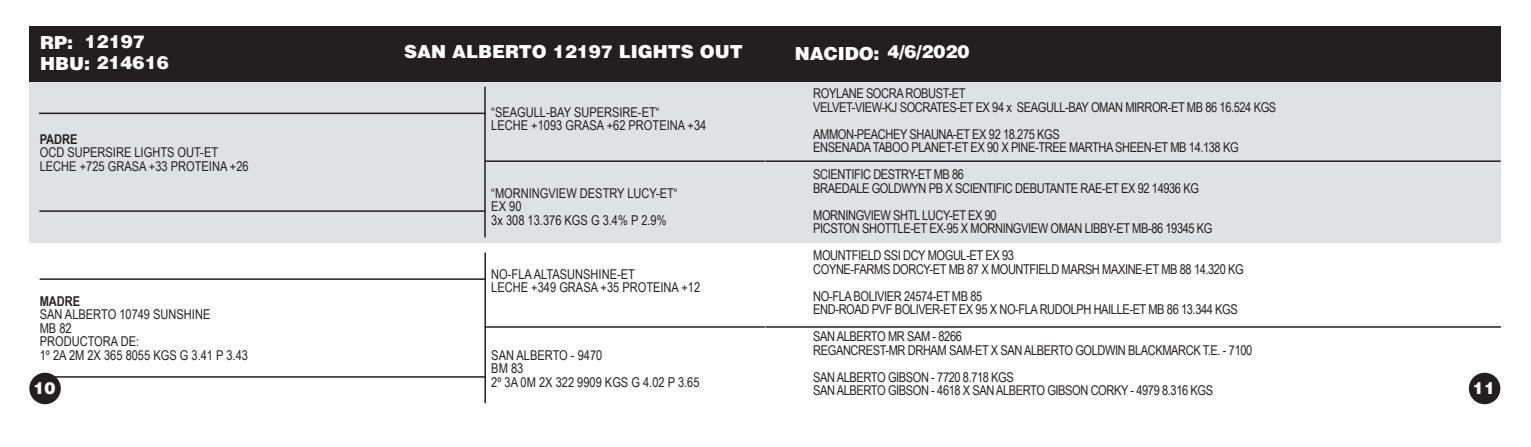
<style>
.page{position:relative;width:1531px;height:447px;background:#fff}
.page>*{position:absolute;margin:0;border:0;box-sizing:border-box;transform-origin:0 0}
.t1{font:18px/19.5px "Switzerland Black Plain";color:#fff}
.t2{font:16.5px "Switzerland Black Plain";color:#fff}
.t3{font:13.5px/13.5px "Arial Narrow";letter-spacing:-.03em;color:#231f20}
.t4{font:13.5px/13.5px "Arial Narrow";color:#231f20}
.t5{font:700 13.5px "Arial Narrow";color:#231f20}
</style>
<div class="page">
<div style="left:765px;top:80px;width:735px;height:162px;background:#e0e1e3"></div>
<div style="left:29px;top:80px;width:736px;height:162px;background:#e0e1e3"></div>
<div style="left:29px;top:26px;width:736px;height:56px;background:#231f20"></div>
<div style="left:765px;top:26px;width:735px;height:56px;background:#231f20"></div>
<hr style="left:765px;top:160px;width:735px;height:2px;background:#231f20">
<hr style="left:485px;top:160px;width:280px;height:2px;background:#231f20">
<hr style="left:484px;top:87px;width:2px;height:150px;background:#231f20">
<hr style="left:39px;top:112px;width:447px;height:2px;background:#231f20">
<hr style="left:39px;top:210px;width:446px;height:2px;background:#231f20">
<hr style="left:765px;top:326px;width:736px;height:1px;background:#231f20">
<hr style="left:485px;top:326px;width:280px;height:1px;background:#231f20">
<hr style="left:484px;top:252px;width:2px;height:151px;background:#231f20">
<hr style="left:40px;top:278px;width:445px;height:2px;background:#231f20">
<hr style="left:40px;top:376px;width:446px;height:1px;background:#231f20">
<div style="left:30px;top:373px;width:30px;height:30px;background:#231f20;border-radius:50%"></div>
<div style="left:29px;top:372px;width:32px;height:32px;border:2px solid #231f20;border-radius:50%"></div>
<div style="left:1469px;top:373px;width:30px;height:30px;background:#231f20;border-radius:50%"></div>
<div style="left:1469px;top:372px;width:31px;height:32px;border:2px solid #231f20;border-radius:50%"></div>
<h1 class="t1" style="left:85px;top:31px;width:62px">12197</h1>
<h1 class="t1" style="left:40px;top:32px;width:130px">RP:<br>HBU: 214616</h1>
<h1 class="t1" style="left:795px;top:43px;width:86px">NACIDO:</h1>
<h1 class="t1" style="left:404px;top:41px;width:340px">SAN ALBERTO 12197 LIGHTS OUT</h1>
<h1 class="t1" style="left:887px;top:41px;width:84px">4/6/2020</h1>
<p class="t3" style="left:813px;top:86px;width:464px">ROYLANE SOCRA ROBUST-ET<br>VELVET-VIEW-KJ SOCRATES-ET EX 94 x SEAGULL-BAY OMAN MIRROR-ET MB 86 16.524 KGS</p>
<p class="t3" style="left:813px;top:126px;width:427px">AMMON-PEACHEY SHAUNA-ET EX 92 18.275 KGS<br>ENSENADA TABOO PLANET-ET EX 90 X PINE-TREE MARTHA SHEEN-ET MB 14.138 KG</p>
<p class="t3" style="left:813px;top:167px;width:387px">SCIENTIFIC DESTRY-ET MB 86<br>BRAEDALE GOLDWYN PB X SCIENTIFIC DEBUTANTE RAE-ET EX 92 14936 KG</p>
<p class="t3" style="left:813px;top:207px;width:401px">MORNINGVIEW SHTL LUCY-ET EX 90<br>PICSTON SHOTTLE-ET EX-95 X MORNINGVIEW OMAN LIBBY-ET MB-86 19345 KG</p>
<p class="t3" style="left:813px;top:248px;width:432px">MOUNTFIELD SSI DCY MOGUL-ET EX 93<br>COYNE-FARMS DORCY-ET MB 87 X MOUNTFIELD MARSH MAXINE-ET MB 88 14.320 KG</p>
<p class="t3" style="left:813px;top:288px;width:426px">NO-FLA BOLIVIER 24574-ET MB 85<br>END-ROAD PVF BOLIVER-ET EX 95 X NO-FLA RUDOLPH HAILLE-ET MB 86 13.344 KGS</p>
<p class="t3" style="left:813px;top:329px;width:441px">SAN ALBERTO MR SAM - 8266<br>REGANCREST-MR DRHAM SAM-ET X SAN ALBERTO GOLDWIN BLACKMARCK T.E. - 7100</p>
<p class="t3" style="left:813px;top:369px;width:401px">SAN ALBERTO GIBSON - 7720 8.718 KGS<br>SAN ALBERTO GIBSON - 4618 X SAN ALBERTO GIBSON CORKY - 4979 8.316 KGS</p>
<p class="t4" style="left:491px;top:104px;width:217px">“SEAGULL-BAY SUPERSIRE-ET“<br>LECHE +1093 GRASA +62 PROTEINA +34</p>
<p class="t5" style="left:40px;top:129px;width:39px">PADRE</p>
<p class="t4" style="left:40px;top:145px;width:210px">OCD SUPERSIRE LIGHTS OUT-ET<br>LECHE +725 GRASA +33 PROTEINA +26</p>
<p class="t4" style="left:491px;top:185px;width:188px">“MORNINGVIEW DESTRY LUCY-ET“<br>EX 90<br>3x 308 13.376 KGS G 3.4% P 2.9%</p>
<p class="t4" style="left:491px;top:266px;width:210px">NO-FLA ALTASUNSHINE-ET<br>LECHE +349 GRASA +35 PROTEINA +12</p>
<p class="t5" style="left:40px;top:291px;width:42px">MADRE</p>
<p class="t4" style="left:40px;top:307px;width:210px">SAN ALBERTO 10749 SUNSHINE<br>MB 82<br>PRODUCTORA DE:<br>1º 2A 2M 2X 365 8055 KGS G 3.41 P 3.43</p>
<p class="t4" style="left:491px;top:347px;width:210px">SAN ALBERTO - 9470<br>BM 83<br>2º 3A 0M 2X 322 9909 KGS G 4.02 P 3.65</p>
<p class="t2" style="left:33px;top:376px;width:24px">10</p>
<p class="t2" style="left:1473px;top:377px;width:24px">11</p>
</div>
